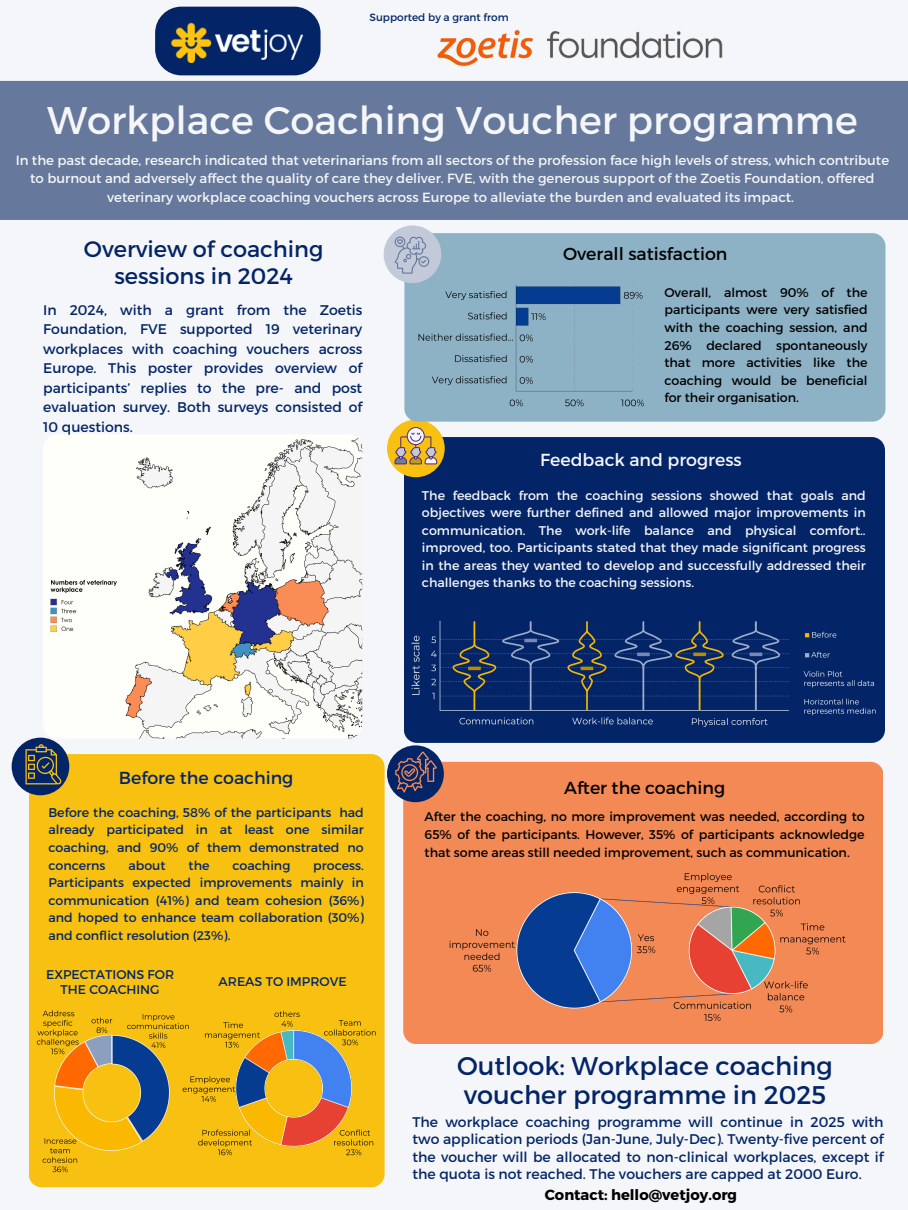
<style>
.page{position:relative;width:908px;height:1210px;background:#fff}
.page>*{position:absolute;margin:0;border:0;box-sizing:border-box;transform-origin:0 0}
.t1{font:38.5px "Montserrat";color:#f5f6f9}
.t2{font:25.55px/29.4px "Montserrat";color:#032567}
.t3{font:22.4px "Montserrat";color:#032567}
.t4{font:17.39px "Montserrat";color:#000}
.t5{font:17.39px "Montserrat";color:#f5f6f9}
.t6{font:17.39px "Montserrat";color:#032567}
.t7{font:700 14.7px "Montserrat";color:#000}
.t8{font:14px/19.4px "Montserrat";color:#032567;text-align:justify}
.t9{font:13.3px/18.4px "Montserrat";color:#f5f6f9;text-align:center}
.t10{font:12.6px/17.6px "Montserrat";color:#000;text-align:justify}
.t11{font:12.6px/17.6px "Montserrat";color:#032567;text-align:justify}
.t12{font:12.6px/17.6px "Montserrat";color:#f5f6f9;text-align:justify}
.t13{font:10.5px "Montserrat";color:#032567}
</style>
<div class="page">
<div style="left:0;top:0;width:907px;height:1210px;background:#f5f6f9"></div>
<img style="left:43px;top:434px;width:319px;height:304px;border-radius:14px">
<img style="left:437px;top:29px;width:285px;height:38px">
<img style="left:155px;top:7px;width:165px;height:68px;border-radius:26px">
<div style="left:403px;top:762px;width:479px;height:282px;background:#f38955"></div>
<svg style="left:387px;top:745px;width:56px;height:57px;background:#54587a"></svg>
<img style="left:439px;top:864px;width:411px;height:172px">
<div style="left:404px;top:437px;width:480px;height:306px;background:#032567"></div>
<img style="left:406px;top:608px;width:477px;height:124px">
<svg style="left:387px;top:420px;width:57px;height:57px"></svg>
<div style="left:0;top:81px;width:907px;height:139px;background:#66789b"></div>
<div style="left:404px;top:233px;width:481px;height:189px;background:#8db2c6;border-radius:13px"></div>
<img style="left:418px;top:284px;width:226px;height:123px">
<svg style="left:383px;top:225px;width:58px;height:58px"></svg>
<div style="left:29px;top:754px;width:355px;height:433px;background:#f8c111;border-radius:13px"></div>
<img style="left:29px;top:1010px;width:150px;height:176px">
<img style="left:179px;top:1010px;width:201px;height:178px">
<svg style="left:12px;top:737px;width:57px;height:58px"></svg>
<p class="t13" style="left:369px;top:10px;width:141px">Supported by a grant from</p>
<h6 class="t1" style="left:47px;top:95px;width:811px">Workplace Coaching Voucher programme</h6>
<h1 class="t9" style="left:16px;top:150px;width:874px">In the past decade, research indicated that veterinarians from all sectors of the profession face high levels of stress, which contribute to burnout and adversely affect the quality of care they deliver. FVE, with the generous support of the Zoetis Foundation, offered veterinary workplace coaching vouchers across Europe to alleviate the burden and evaluated its impact.</h1>
<p class="t3" style="left:84px;top:234px;width:241px">Overview of coaching</p>
<h4 class="t4" style="left:563px;top:243px;width:166px">Overall satisfaction</h4>
<p class="t3" style="left:114px;top:261px;width:180px">sessions in 2024</p>
<p class="t8" style="left:43px;top:299px;width:320px">In 2024, with a grant from the Zoetis Foundation, FVE supported 19 veterinary workplaces with coaching vouchers across Europe. This poster provides overview of participants’ replies to the pre- and post evaluation survey. Both surveys consisted of 10 questions.</p>
<p class="t10" style="left:664px;top:283px;width:205px">Overall, almost 90% of the participants were very satisfied with the coaching session, and 26% declared spontaneously that more activities like the coaching would be beneficial for their organisation.</p>
<p class="t5" style="left:540px;top:448px;width:203px">Feedback and progress</p>
<p class="t12" style="left:422px;top:485px;width:445px">The feedback from the coaching sessions showed that goals and objectives were further defined and allowed major improvements in communication. The work-life balance and physical comfort.. improved, too. Participants stated that they made significant progress in the areas they wanted to develop and successfully addressed their challenges thanks to the coaching sessions.</p>
<p class="t6" style="left:119px;top:766px;width:176px">Before the coaching</p>
<h3 class="t11" style="left:48px;top:803px;width:317px">Before the coaching, 58% of the participants had already participated in at least one similar coaching, and 90% of them demonstrated no concerns</h3>
<h3 class="t11" style="left:128px;top:855px;width:39px">about</h3>
<h3 class="t11" style="left:188px;top:855px;width:22px">the</h3>
<h3 class="t11" style="left:232px;top:855px;width:59px">coaching</h3>
<h3 class="t11" style="left:48px;top:855px;width:317px;text-indent:265px">process.<br>Participants expected improvements mainly in communication (41%) and team cohesion (36%) and hoped to enhance team collaboration (30%) and conflict resolution (23%).</h3>
<h6 class="t11" style="left:46px;top:966px;width:130px;line-height:15px;text-align:center">EXPECTATIONS FOR<br>THE COACHING</h6>
<p class="t11" style="left:218px;top:972px;width:130px">AREAS TO IMPROVE</p>
<p class="t4" style="left:564px;top:776px;width:162px">After the coaching</p>
<p class="t10" style="left:424px;top:807px;width:441px">After the coaching, no more improvement was needed, according to 65% of the participants. However, 35% of participants acknowledge that some areas still needed improvement, such as communication.</p>
<p class="t2" style="left:457px;top:1050px;width:377px">Outlook: Workplace coaching voucher programme in 2025</p>
<h4 class="t8" style="left:412px;top:1112px;width:472px;line-height:17.3px">The workplace coaching programme will continue in 2025 with two application periods (Jan-June, July-Dec). Twenty-five percent of the voucher will be allocated to non-clinical workplaces, except if the quota is not reached. The vouchers are capped at 2000 Euro.</h4>
<p class="t7" style="left:544px;top:1185px;width:194px">Contact: hello@vetjoy.org</p>
</div>
